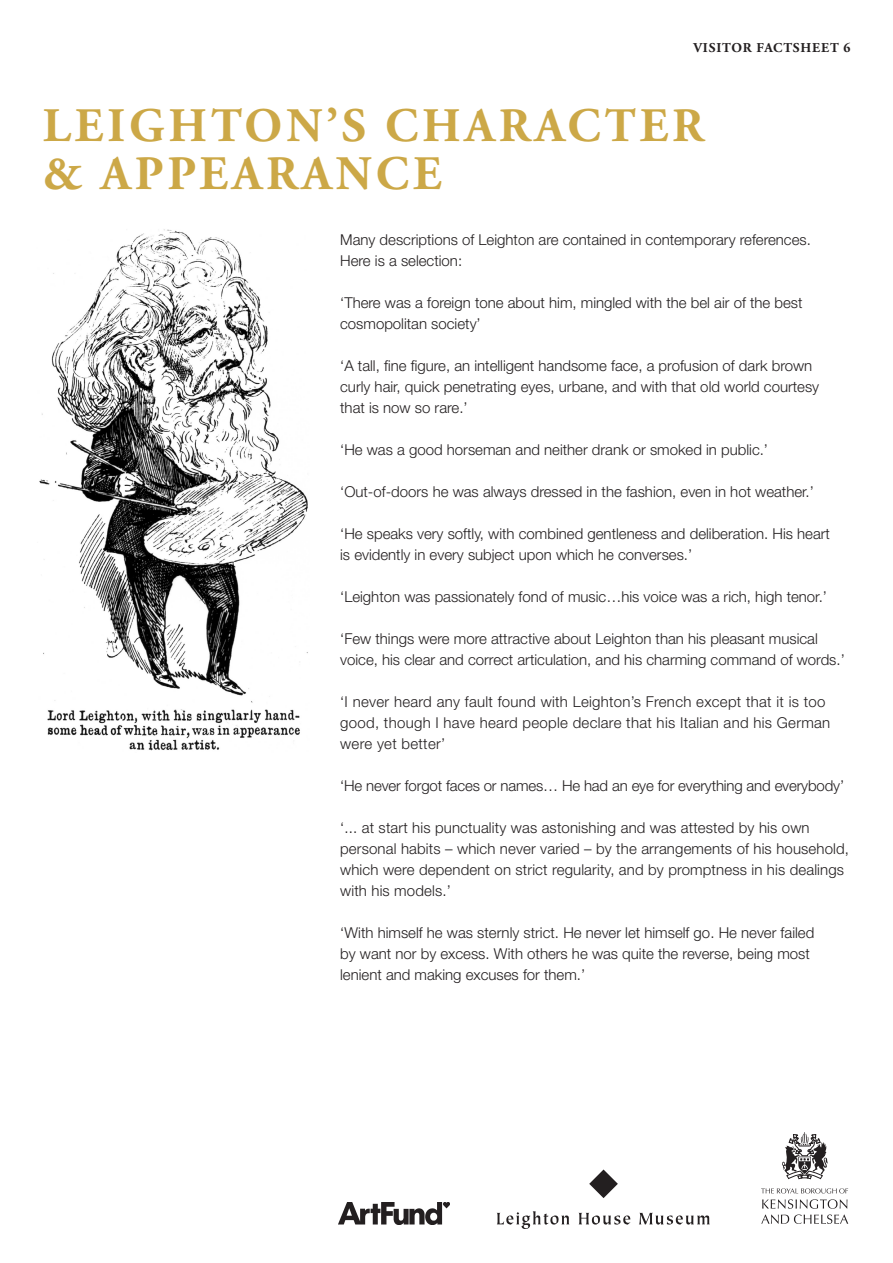
<style>
.page{position:relative;width:893px;height:1263px;background:#fff}
.page>*{position:absolute;margin:0;border:0;box-sizing:border-box;transform-origin:0 0}
.t1{font:700 48px "Adobe Garamond Pro";letter-spacing:.085em;color:#cca847}
.main_text{font:300 15px/21px "Helvetica Neue LT Std";color:#231f20}
.main_text-2{font:300 15px/21px "Helvetica Neue LT Std";letter-spacing:.02em;color:#231f20}
.t2{font:700 13.5px "Adobe Garamond Pro";color:#231f20}
</style>
<div class="page">
<img style="left:497px;top:1211px;width:213px;height:18px">
<svg style="left:589px;top:1169px;width:29px;height:29px"></svg>
<img style="left:338px;top:1203px;width:112px;height:22px">
<svg style="left:761px;top:1199px;width:87px;height:25px"></svg>
<svg style="left:761px;top:1188px;width:87px;height:5px"></svg>
<svg style="left:782px;top:1132px;width:46px;height:47px"></svg>
<img style="left:39px;top:229px;width:269px;height:522px">
<p class="t2" style="left:693px;top:40px;width:19px">VISITOR</p>
<p class="t2" style="left:757px;top:40px;width:19px">FACTSHEET</p>
<p class="t2" style="left:843px;top:40px;width:9px">6</p>
<p class="t1" style="left:43px;top:98px;width:663px">LEIGHTON’S CHARACTER</p>
<p class="t1" style="left:43px;top:146px;width:400px">&amp; APPEARANCE</p>
<p class="main_text" style="left:340px;top:228px;width:472px">Many descriptions of Leighton are contained in contemporary references.<br>Here is a selection:</p>
<p class="main_text" style="left:340px;top:291px;width:464px">‘There was a foreign tone about him, mingled with the bel air of the best cosmopolitan society’</p>
<p class="main_text" style="left:340px;top:354px;width:481px">‘A tall, fine figure, an intelligent handsome face, a profusion of dark brown curly hair, quick penetrating eyes, urbane, and with that old world courtesy that is now so rare.’</p>
<p class="main_text" style="left:340px;top:438px;width:429px">‘He was a good horseman and neither drank or smoked in public.’</p>
<p class="main_text" style="left:340px;top:480px;width:475px">‘Out-of-doors he was always dressed in the fashion, even in hot weather.’</p>
<p class="main_text" style="left:340px;top:522px;width:491px">‘He speaks very softly, with combined gentleness and deliberation. His heart is evidently in every subject upon which he converses.’</p>
<p class="main_text" style="left:340px;top:585px;width:488px">‘Leighton was passionately fond of music…his voice was a rich, high tenor.’</p>
<p class="main_text" style="left:340px;top:627px;width:506px">‘Few things were more attractive about Leighton than his pleasant musical voice, his clear and correct articulation, and his charming command of words.’</p>
<p class="main_text-2" style="left:340px;top:690px;width:492px">‘I never heard any fault found with Leighton’s French except that it is too good, though I have heard people declare that his Italian and his German were yet better’</p>
<p class="main_text" style="left:340px;top:774px;width:505px">‘He never forgot faces or names… He had an eye for everything and everybody’</p>
<p class="main_text" style="left:340px;top:816px;width:510px">‘... at start his punctuality was astonishing and was attested by his own personal habits – which never varied – by the arrangements of his household, which were dependent on strict regularity, and by promptness in his dealings with his models.’</p>
<p class="main_text" style="left:340px;top:921px;width:476px">‘With himself he was sternly strict. He never let himself go. He never failed by want nor by excess. With others he was quite the reverse, being most lenient and making excuses for them.’</p>
</div>
